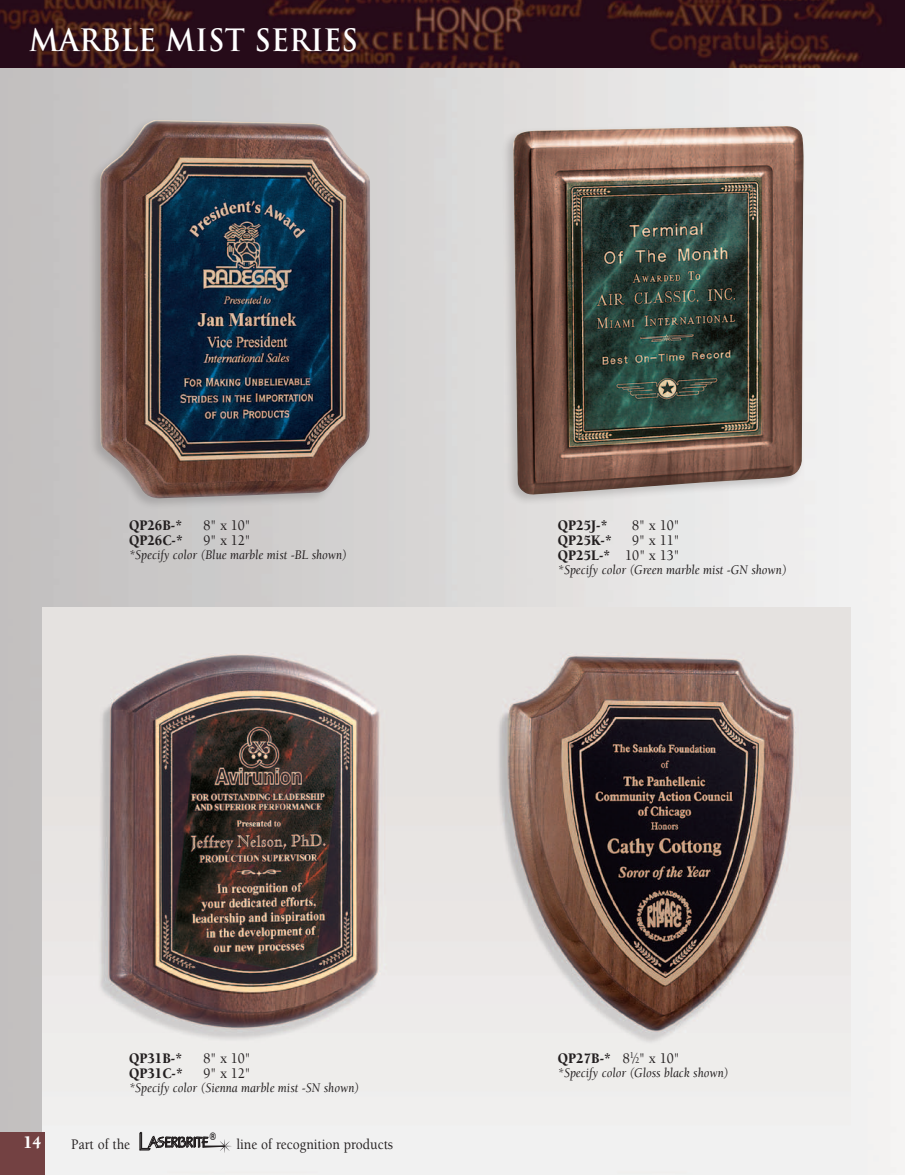
<style>
.page{position:relative;width:905px;height:1175px;background:#fff}
.page>*{position:absolute;margin:0;border:0;box-sizing:border-box;transform-origin:0 0}
.t1{font:700 30px "Trajan";color:#fff;scale:.95 1}
.t2{font:900 18px "Berkeley";color:#fff;scale:.9 1}
.t3{font:500 15px/15px "Berkeley";color:#231f20;text-align:right;scale:.9 1}
.t4{font:900 15px "Berkeley";color:#231f20;scale:.9 1}
.t5{font:italic 13.5px "Berkeley";color:#231f20;scale:.9 1}
.t6{font:700 10.5px "Helvetica";color:#231f20;scale:.8 1}
.s1{font-weight:900}
.s2{font-weight:500}
.s3{font-weight:500;font-size:9px}
</style>
<div class="page">
<img style="left:0;top:0;width:905px;height:1174px">
<div style="left:87px;top:117px;width:286px;height:393px;background:#231f20;opacity:.2"></div>
<img style="left:100px;top:120px;width:270px;height:378px">
<div style="left:500px;top:122px;width:305px;height:384px;background:#231f20;opacity:.2"></div>
<img style="left:512px;top:126px;width:292px;height:369px">
<img style="left:43px;top:608px;width:807px;height:566px">
<img style="left:0;top:0;width:904px;height:68px">
<div style="left:0;top:1132px;width:44px;height:42px;background:#734142"></div>
<svg style="left:139px;top:1132px;width:92px;height:20px"></svg>
<h1 class="t1" style="left:29px;top:21px;width:348px">MARBLE MIST SERIES</h1>
<p class="t4" style="left:129px;top:517px;width:60px">QP26B-*</p>
<p class="t3" style="left:203px;top:518px;width:54px">8" x 10"</p>
<p class="t4" style="left:129px;top:532px;width:61px">QP26C-*</p>
<p class="t3" style="left:203px;top:533px;width:54px">9" x 12"</p>
<p class="t5" style="left:129px;top:547px;width:243px">*Specify color (Blue marble mist -BL shown)</p>
<p class="t4" style="left:558px;top:517px;width:57px">QP25J-*</p>
<p class="t3" style="left:632px;top:518px;width:54px">8" x 10"</p>
<p class="t4" style="left:558px;top:532px;width:61px">QP25K-*</p>
<p class="t3" style="left:558px;top:533px;width:137px">9" x 11"<br><span class="s1">QP25L-*</span> 10" x 13"</p>
<p class="t5" style="left:558px;top:562px;width:256px">*Specify color (Green marble mist -GN shown)</p>
<p class="t4" style="left:129px;top:1050px;width:60px">QP31B-*</p>
<p class="t3" style="left:203px;top:1051px;width:54px">8" x 10"</p>
<p class="t4" style="left:129px;top:1065px;width:61px">QP31C-*</p>
<p class="t3" style="left:203px;top:1066px;width:54px">9" x 12"</p>
<p class="t5" style="left:129px;top:1080px;width:257px">*Specify color (Sienna marble mist -SN shown)</p>
<h2 class="t2" style="left:24px;top:1133px;width:22px">14</h2>
<p class="t3" style="left:71px;top:1136px;width:67px">Part of the</p>
<p class="t6" style="left:210px;top:1127px;width:9px">®</p>
<p class="t3" style="left:236px;top:1136px;width:176px">line of recognition products</p>
<p class="t4" style="left:558px;top:1050px;width:137px">QP27B-* <span class="s2">8</span><sup>1</sup><span class="s2">⁄</span><span class="s3">2</span><span class="s2">" x 10"</span></p>
<p class="t5" style="left:558px;top:1065px;width:191px">*Specify color (Gloss black shown)</p>
</div>
